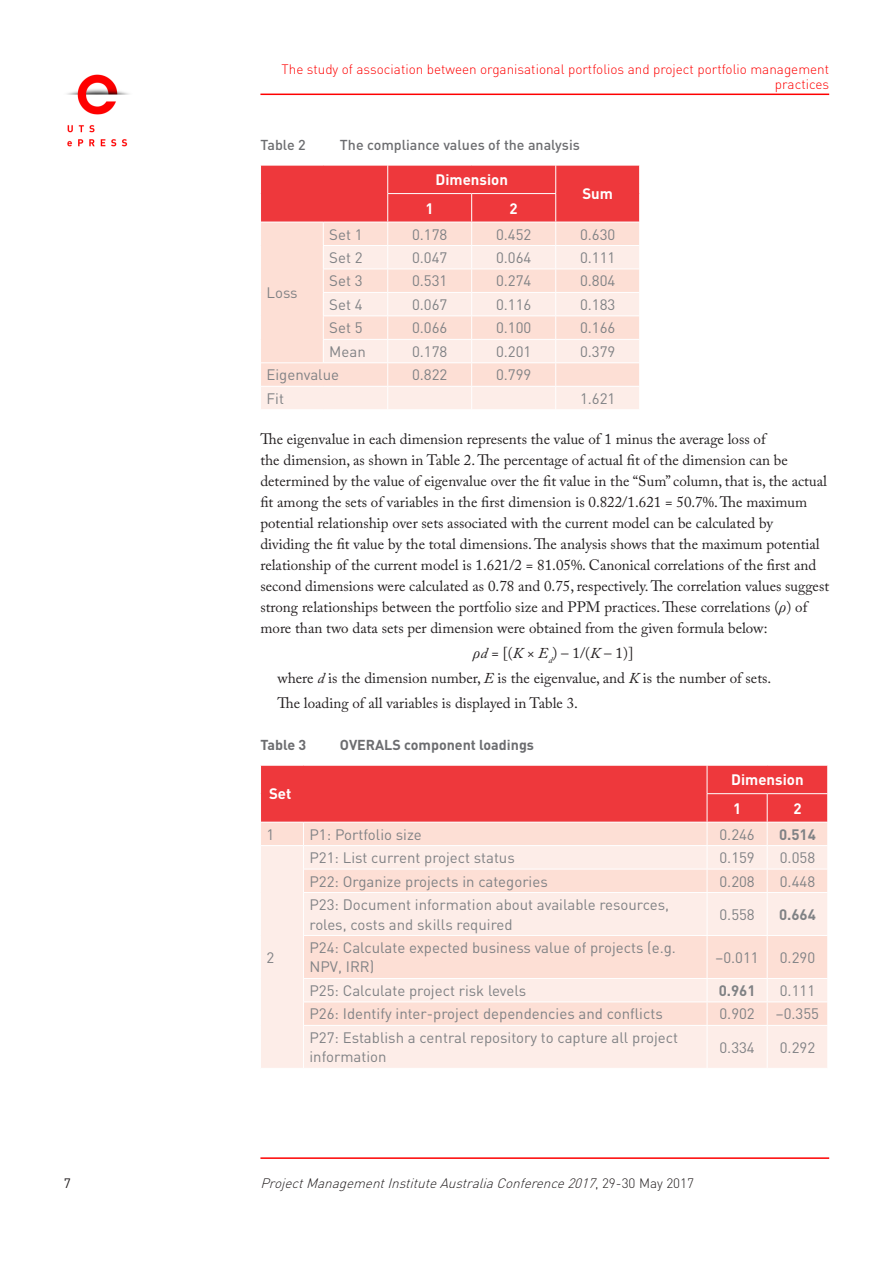
<style>
.page{position:relative;width:893px;height:1263px;background:#fff}
.page>*{position:absolute;margin:0;border:0;box-sizing:border-box;transform-origin:0 0}
.Body_copy_-_1st_para{font:15px/21px "Adobe Caslon Pro";color:#231f20}
.T_Body{font:15px/19.5px "DIN Pro";color:#808285}
.body_copy_-_indent{font:15px "Adobe Caslon Pro";color:#231f20}
.T_Head{font:700 15px "DIN Pro";color:#fff}
.T_Body-2{font:700 15px "DIN Pro";color:#808285}
.Caption_Table{font:500 14.25px "DIN Pro";color:#6c6d70}
.Caption_Table-2{font:700 14.25px "DIN Pro";color:#6c6d70}
.t1{font:300 13.5px/15px "DIN Pro";color:#fe0000;text-align:right}
.t2{font:italic 300 13.5px "DIN Pro";color:#231f20}
.t3{font:13.5px "DIN Pro";color:#231f20}
.s1{font-family:"Times New Roman";font-style:italic}
.s2{font-style:italic}
.s3{font-style:normal}
</style>
<div class="page">
<hr style="left:260px;top:1157px;width:569px;height:2px;background:#fe0000">
<svg style="left:260px;top:165px;width:380px;height:244px;background:#f9bfba"></svg>
<hr style="left:388px;top:222px;width:84px;height:1px;background:#fff">
<hr style="left:472px;top:222px;width:84px;height:1px;background:#fff">
<svg style="left:261px;top:892px;width:566px;height:176px;background:#fde8e1"></svg>
<svg style="left:260px;top:765px;width:568px;height:127px;background:#f69a97"></svg>
<hr style="left:303px;top:892px;width:404px;height:1px;background:#fff">
<hr style="left:303px;top:893px;width:1px;height:42px;background:#fff">
<hr style="left:707px;top:892px;width:60px;height:1px;background:#fff">
<hr style="left:707px;top:893px;width:1px;height:42px;background:#fff">
<hr style="left:767px;top:892px;width:61px;height:1px;background:#fff">
<hr style="left:767px;top:893px;width:1px;height:42px;background:#fff">
<hr style="left:303px;top:935px;width:404px;height:1px;background:#fff">
<hr style="left:303px;top:936px;width:1px;height:42px;background:#fff">
<hr style="left:707px;top:935px;width:60px;height:1px;background:#fff">
<hr style="left:707px;top:936px;width:1px;height:42px;background:#fff">
<hr style="left:767px;top:935px;width:61px;height:1px;background:#fff">
<hr style="left:767px;top:936px;width:1px;height:42px;background:#fff">
<hr style="left:303px;top:978px;width:404px;height:1px;background:#fff">
<hr style="left:707px;top:978px;width:60px;height:1px;background:#fff">
<hr style="left:767px;top:978px;width:61px;height:1px;background:#fff">
<hr style="left:303px;top:1001px;width:404px;height:1px;background:#fff">
<svg style="left:303px;top:979px;width:1px;height:46px"></svg>
<hr style="left:707px;top:1001px;width:60px;height:1px;background:#fff">
<svg style="left:707px;top:979px;width:1px;height:46px"></svg>
<hr style="left:767px;top:1001px;width:61px;height:1px;background:#fff">
<svg style="left:767px;top:979px;width:1px;height:46px"></svg>
<hr style="left:303px;top:1025px;width:404px;height:1px;background:#fff">
<hr style="left:303px;top:1026px;width:1px;height:42px;background:#fff">
<hr style="left:707px;top:1025px;width:60px;height:1px;background:#fff">
<hr style="left:707px;top:1026px;width:1px;height:42px;background:#fff">
<hr style="left:767px;top:1025px;width:61px;height:1px;background:#fff">
<hr style="left:767px;top:1026px;width:1px;height:42px;background:#fff">
<img style="left:67px;top:74px;width:62px;height:73px">
<hr style="left:260px;top:94px;width:569px;height:1px;background:#fe0000">
<p class="t1" style="left:282px;top:61px;width:549px">The study of association between organisational portfolios and project portfolio management practices</p>
<p class="Caption_Table" style="left:260px;top:135px;width:47px">Table 2</p>
<p class="Caption_Table" style="left:340px;top:135px;width:241px">The compliance values of the analysis</p>
<p class="T_Head" style="left:436px;top:169px;width:74px">Dimension</p>
<p class="T_Head" style="left:426px;top:198px;width:10px">1</p>
<p class="T_Head" style="left:510px;top:198px;width:10px">2</p>
<p class="T_Head" style="left:582px;top:184px;width:32px">Sum</p>
<p class="T_Body" style="left:329px;top:224px;width:35px">Set 1</p>
<p class="T_Body" style="left:412px;top:224px;width:37px">0.178</p>
<p class="T_Body" style="left:496px;top:224px;width:37px">0.452</p>
<p class="T_Body" style="left:580px;top:224px;width:37px">0.630</p>
<p class="T_Body" style="left:329px;top:247px;width:35px">Set 2</p>
<p class="T_Body" style="left:412px;top:247px;width:37px">0.047</p>
<p class="T_Body" style="left:496px;top:247px;width:37px">0.064</p>
<p class="T_Body" style="left:580px;top:247px;width:37px">0.111</p>
<p class="T_Body" style="left:329px;top:271px;width:35px">Set 3</p>
<p class="T_Body" style="left:412px;top:271px;width:37px">0.531</p>
<p class="T_Body" style="left:496px;top:271px;width:37px">0.274</p>
<p class="T_Body" style="left:580px;top:271px;width:37px">0.804</p>
<p class="T_Body" style="left:329px;top:294px;width:35px">Set 4</p>
<p class="T_Body" style="left:412px;top:294px;width:37px">0.067</p>
<p class="T_Body" style="left:496px;top:294px;width:37px">0.116</p>
<p class="T_Body" style="left:580px;top:294px;width:37px">0.183</p>
<p class="T_Body" style="left:329px;top:318px;width:35px">Set 5</p>
<p class="T_Body" style="left:412px;top:318px;width:37px">0.066</p>
<p class="T_Body" style="left:496px;top:318px;width:37px">0.100</p>
<p class="T_Body" style="left:580px;top:318px;width:37px">0.166</p>
<p class="T_Body" style="left:329px;top:341px;width:38px">Mean</p>
<p class="T_Body" style="left:412px;top:341px;width:37px">0.178</p>
<p class="T_Body" style="left:496px;top:341px;width:37px">0.201</p>
<p class="T_Body" style="left:580px;top:341px;width:37px">0.379</p>
<p class="T_Body" style="left:267px;top:364px;width:74px">Eigenvalue</p>
<p class="T_Body" style="left:412px;top:364px;width:37px">0.822</p>
<p class="T_Body" style="left:496px;top:364px;width:37px">0.799</p>
<p class="T_Body" style="left:267px;top:388px;width:19px">Fit</p>
<p class="T_Body" style="left:580px;top:388px;width:37px">1.621</p>
<p class="Body_copy_-_1st_para" style="left:260px;top:428px;width:570px">The eigenvalue in each dimension represents the value of 1 minus the average loss of<br>the dimension, as shown in Table 2. The percentage of actual fit of the dimension can be determined by the value of eigenvalue over the fit value in the “Sum” column, that is, the actual fit among the sets of variables in the first dimension is 0.822/1.621 = 50.7%. The maximum potential relationship over sets associated with the current model can be calculated by<br>dividing the fit value by the total dimensions. The analysis shows that the maximum potential relationship of the current model is 1.621/2 = 81.05%. Canonical correlations of the first and second dimensions were calculated as 0.78 and 0.75, respectively. The correlation values suggest strong relationships between the portfolio size and PPM practices. These correlations (<span class="s1">ρ</span>) of more than two data sets per dimension were obtained from the given formula below:</p>
<p class="body_copy_-_indent" style="left:473px;top:644px;width:162px"><span class="s1">ρ</span><span class="s2">d</span> = [(<span class="s2">K</span> × <span class="s2">E</span><sub>d</sub>) – 1/(<span class="s2">K</span> – 1)]</p>
<p class="body_copy_-_indent" style="left:277px;top:669px;width:495px">where <span class="s2">d</span> is the dimension number, <span class="s2">E</span> is the eigenvalue, and <span class="s2">K</span> is the number of sets.</p>
<p class="body_copy_-_indent" style="left:277px;top:694px;width:302px">The loading of all variables is displayed in Table 3.</p>
<p class="Caption_Table-2" style="left:260px;top:735px;width:47px">Table 3</p>
<p class="Caption_Table-2" style="left:340px;top:735px;width:196px">OVERALS component loadings</p>
<p class="T_Head" style="left:269px;top:784px;width:24px">Set</p>
<p class="T_Body" style="left:267px;top:282px;width:33px">Loss</p>
<p class="T_Head" style="left:731px;top:769px;width:74px">Dimension</p>
<p class="T_Head" style="left:733px;top:798px;width:10px">1</p>
<p class="T_Head" style="left:793px;top:798px;width:10px">2</p>
<p class="T_Body" style="left:267px;top:824px;width:9px">1</p>
<p class="T_Body" style="left:310px;top:824px;width:114px">P1: Portfolio size</p>
<p class="T_Body" style="left:719px;top:824px;width:37px">0.246</p>
<p class="T_Body-2" style="left:779px;top:824px;width:38px">0.514</p>
<p class="T_Body" style="left:267px;top:947px;width:9px">2</p>
<p class="T_Body" style="left:310px;top:847px;width:207px">P21: List current project status</p>
<p class="T_Body" style="left:719px;top:847px;width:37px">0.159</p>
<p class="T_Body" style="left:780px;top:847px;width:37px">0.058</p>
<p class="T_Body" style="left:310px;top:871px;width:240px">P22: Organize projects in categories</p>
<p class="T_Body" style="left:719px;top:871px;width:37px">0.208</p>
<p class="T_Body" style="left:780px;top:871px;width:37px">0.448</p>
<p class="T_Body" style="left:310px;top:894px;width:361px">P23: Document information about available resources, roles, costs and skills required</p>
<p class="T_Body" style="left:719px;top:904px;width:37px">0.558</p>
<p class="T_Body-2" style="left:779px;top:904px;width:38px">0.664</p>
<p class="T_Body" style="left:310px;top:937px;width:368px">P24: Calculate expected business value of projects (e.g.<br>NPV, IRR)</p>
<p class="T_Body" style="left:715px;top:947px;width:45px">–0.011</p>
<p class="T_Body" style="left:780px;top:947px;width:37px">0.290</p>
<p class="T_Body" style="left:310px;top:980px;width:218px">P25: Calculate project risk levels</p>
<p class="T_Body-2" style="left:719px;top:980px;width:38px">0.961</p>
<p class="T_Body" style="left:780px;top:980px;width:37px">0.111</p>
<p class="T_Body" style="left:310px;top:1003px;width:355px">P26: Identify inter-project dependencies and conflicts</p>
<p class="T_Body" style="left:719px;top:1003px;width:37px">0.902</p>
<p class="T_Body" style="left:776px;top:1003px;width:45px">–0.355</p>
<p class="T_Body" style="left:310px;top:1027px;width:370px">P27: Establish a central repository to capture all project information</p>
<p class="T_Body" style="left:719px;top:1037px;width:37px">0.334</p>
<p class="T_Body" style="left:780px;top:1037px;width:37px">0.292</p>
<p class="t3" style="left:64px;top:1174px;width:9px">7</p>
<p class="t2" style="left:260px;top:1174px;width:435px">ProjectManagementInstituteAustraliaConference2017<span class="s3">, 2 9 - 3 0 M a y 2 0 1 7</span></p>
</div>
